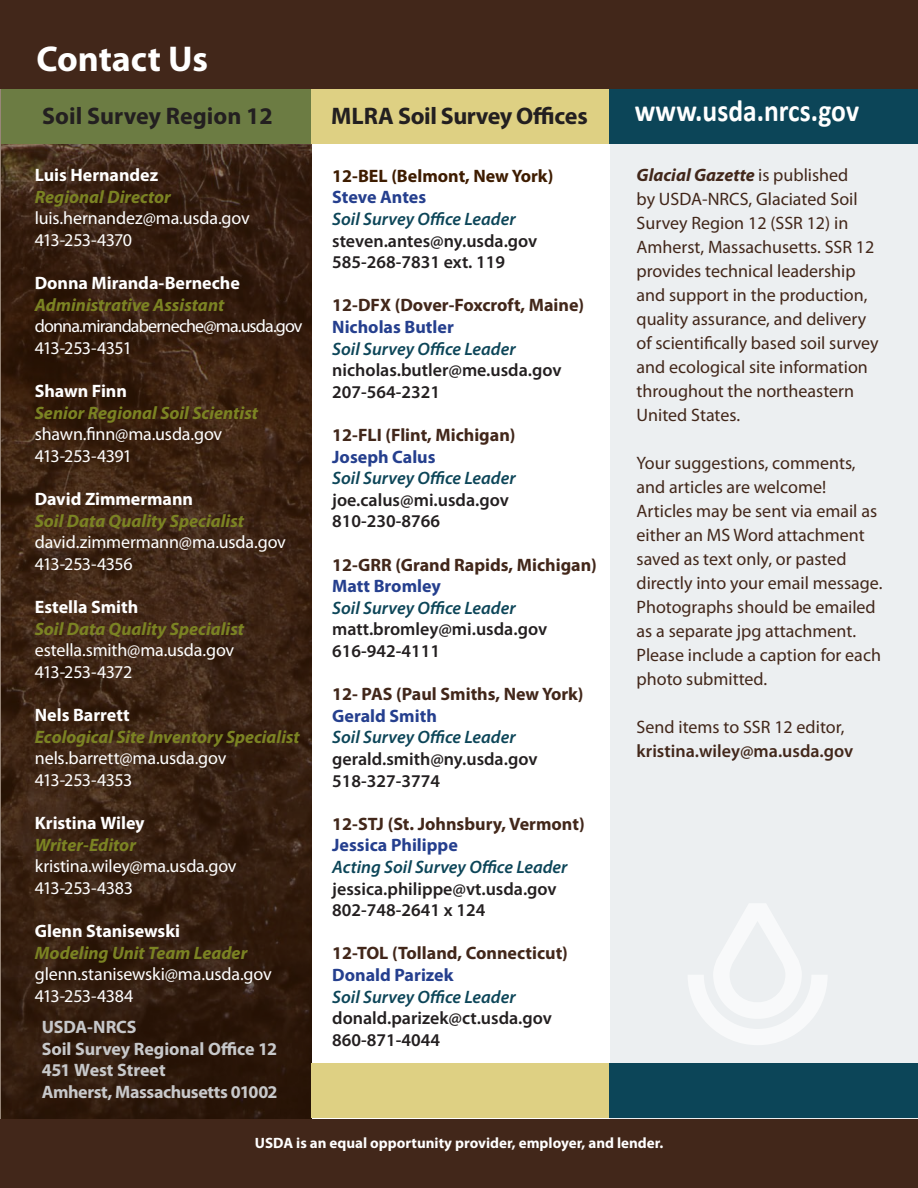
<style>
.page{position:relative;width:918px;height:1188px;background:#fff}
.page>*{position:absolute;margin:0;border:0;box-sizing:border-box;transform-origin:0 0}
.t1{font:700 36px "Myriad Pro";color:#fff}
.t2{font:700 30.75px "Calibri";color:#fff;scale:.89 1}
.t3{font:700 24px "Myriad Pro";color:#231f20}
.t4{font:18px/24px "Myriad Pro";color:#42271a}
.t5{font:600 18px "Myriad Pro";color:#231f20}
.t6{font:italic 600 18px/21.6px "Myriad Pro";color:#0c4558}
.t7{font:italic 700 18px "Myriad Pro";color:#7b8323}
.t8{font:18px "Myriad Pro";letter-spacing:-.01em;color:#fff}
.t9{font:700 18px "Myriad Pro";color:#42271a}
.t10{font:700 18px "Myriad Pro";letter-spacing:-.005em;color:#fff}
.t11{font:700 18px "Myriad Pro";color:#253f8e}
.t12{font:700 18px "Myriad Pro";letter-spacing:-.01em;color:#c7c8ca}
.t13{font:18px "Myriad Pro";letter-spacing:-.035em;color:#fff}
.t14{font:18px "Myriad Pro";letter-spacing:-.05em;color:#fff}
.t15{font:600 18px "Myriad Pro";color:#42271a}
.t16{font:18px "Myriad Pro";letter-spacing:-.03em;color:#fff}
.t17{font:700 18px "Myriad Pro";color:#3e1c00}
.t18{font:700 15px "Myriad Pro";color:#fff}
.s1{font-weight:700;font-style:normal;color:#253f8e}
.s2{font-style:normal;color:#231f20}
.s3{font-weight:700;font-style:italic}
</style>
<div class="page">
<svg style="left:0;top:89px;width:312px;height:1030px;background:#382111"></svg>
<div style="left:2px;top:89px;width:310px;height:55px;background:#6c7c43"></div>
<div style="left:0;top:0;width:918px;height:89px;background:#42271a"></div>
<div style="left:312px;top:89px;width:297px;height:55px;background:#ded083"></div>
<div style="left:611px;top:144px;width:307px;height:975px;background:#eceff1"></div>
<div style="left:609px;top:89px;width:309px;height:55px;background:#0c4558"></div>
<div style="left:609px;top:1063px;width:309px;height:55px;background:#0c4558"></div>
<div style="left:0;top:1119px;width:918px;height:69px;background:#42271a"></div>
<div style="left:312px;top:1063px;width:297px;height:55px;background:#ded083"></div>
<svg style="left:688px;top:904px;width:139px;height:141px"></svg>
<p class="t1" style="left:36px;top:36px;width:173px">Contact Us</p>
<p class="t2" style="left:635px;top:91px;width:253px">www.usda.nrcs.gov</p>
<p class="t3" style="left:331px;top:101px;width:258px">MLRA Soil Survey Offices</p>
<p class="t17" style="left:332px;top:164px;width:223px">12-BEL (Belmont, New York)</p>
<p class="t11" style="left:332px;top:186px;width:95px">Steve Antes</p>
<p class="t6" style="left:332px;top:208px;width:185px">Soil Survey Office Leader</p>
<p class="t5" style="left:332px;top:229px;width:207px">steven.antes@ny.usda.gov</p>
<p class="t5" style="left:332px;top:251px;width:174px">585-268-7831 ext. 119</p>
<p class="t9" style="left:332px;top:294px;width:253px">12-DFX (Dover-Foxcroft, Maine)</p>
<p class="t11" style="left:332px;top:315px;width:123px">Nicholas Butler</p>
<p class="t6" style="left:332px;top:337px;width:185px">Soil Survey Office Leader</p>
<p class="t5" style="left:332px;top:359px;width:231px">nicholas.butler@me.usda.gov</p>
<p class="t5" style="left:332px;top:380px;width:109px">207-564-2321</p>
<p class="t9" style="left:332px;top:423px;width:185px">12-FLI (Flint, Michigan)</p>
<p class="t11" style="left:332px;top:445px;width:105px">Joseph Calus</p>
<p class="t6" style="left:332px;top:467px;width:185px">Soil Survey Office Leader</p>
<p class="t5" style="left:332px;top:488px;width:178px">joe.calus@mi.usda.gov</p>
<p class="t5" style="left:332px;top:510px;width:109px">810-230-8766</p>
<p class="t9" style="left:332px;top:553px;width:266px">12-GRR (Grand Rapids, Michigan)</p>
<p class="t11" style="left:332px;top:574px;width:110px">Matt Bromley</p>
<p class="t6" style="left:332px;top:596px;width:185px">Soil Survey Office Leader</p>
<p class="t5" style="left:332px;top:618px;width:216px">matt.bromley@mi.usda.gov</p>
<p class="t5" style="left:332px;top:639px;width:109px">616-942-4111</p>
<p class="t9" style="left:332px;top:682px;width:253px">12- PAS (Paul Smiths, New York)</p>
<p class="t6" style="left:332px;top:704px;width:185px"><span class="s1">Gerald Smith<br></span>Soil Survey Office Leader</p>
<p class="t5" style="left:332px;top:747px;width:207px">gerald.smith@ny.usda.gov</p>
<p class="t5" style="left:332px;top:769px;width:109px">518-327-3774</p>
<p class="t9" style="left:332px;top:812px;width:254px">12-STJ (St. Johnsbury, Vermont)</p>
<p class="t11" style="left:332px;top:834px;width:127px">Jessica Philippe</p>
<p class="t6" style="left:332px;top:856px;width:237px">Acting Soil Survey Office Leader <span class="s2">jessica.philippe@vt.usda.gov</span></p>
<p class="t5" style="left:332px;top:899px;width:155px">802-748-2641 x 124</p>
<p class="t9" style="left:332px;top:942px;width:237px">12-TOL (Tolland, Connecticut)</p>
<p class="t11" style="left:332px;top:963px;width:123px">Donald Parizek</p>
<p class="t6" style="left:332px;top:985px;width:185px">Soil Survey Office Leader</p>
<p class="t5" style="left:332px;top:1007px;width:221px">donald.parizek@ct.usda.gov</p>
<p class="t5" style="left:332px;top:1028px;width:109px">860-871-4044</p>
<p class="t3" style="left:42px;top:101px;width:232px">Soil Survey Region 12</p>
<p class="t10" style="left:35px;top:163px;width:125px">Luis Hernandez</p>
<p class="t7" style="left:35px;top:185px;width:138px">Regional Director</p>
<p class="t8" style="left:35px;top:207px;width:216px">luis.hernandez@ma.usda.gov</p>
<p class="t13" style="left:35px;top:229px;width:99px">413-253-4370</p>
<p class="t10" style="left:35px;top:271px;width:207px">Donna Miranda-Berneche</p>
<p class="t7" style="left:35px;top:293px;width:191px">Administrative Assistant</p>
<p class="t14" style="left:35px;top:315px;width:269px">donna.mirandaberneche@ma.usda.gov</p>
<p class="t13" style="left:35px;top:337px;width:99px">413-253-4351</p>
<p class="t10" style="left:35px;top:379px;width:94px">Shawn Finn</p>
<p class="t7" style="left:35px;top:401px;width:225px">Senior Regional Soil Scientist</p>
<p class="t8" style="left:35px;top:423px;width:189px">shawn.finn@ma.usda.gov</p>
<p class="t13" style="left:35px;top:445px;width:99px">413-253-4391</p>
<p class="t10" style="left:35px;top:487px;width:160px">David Zimmermann</p>
<p class="t7" style="left:35px;top:509px;width:211px">Soil Data Quality Specialist</p>
<p class="t8" style="left:35px;top:531px;width:253px">david.zimmermann@ma.usda.gov</p>
<p class="t13" style="left:35px;top:553px;width:99px">413-253-4356</p>
<p class="t10" style="left:35px;top:595px;width:105px">Estella Smith</p>
<p class="t7" style="left:35px;top:617px;width:211px">Soil Data Quality Specialist</p>
<p class="t8" style="left:35px;top:639px;width:201px">estella.smith@ma.usda.gov</p>
<p class="t13" style="left:35px;top:661px;width:99px">413-253-4372</p>
<p class="t10" style="left:35px;top:703px;width:97px">Nels Barrett</p>
<p class="t7" style="left:35px;top:725px;width:266px">Ecological Site Inventory Specialist</p>
<p class="t8" style="left:35px;top:747px;width:193px">nels.barrett@ma.usda.gov</p>
<p class="t13" style="left:35px;top:769px;width:99px">413-253-4353</p>
<p class="t10" style="left:35px;top:811px;width:111px">Kristina Wiley</p>
<p class="t7" style="left:35px;top:833px;width:103px">Writer-Editor</p>
<p class="t8" style="left:35px;top:855px;width:203px">kristina.wiley@ma.usda.gov</p>
<p class="t16" style="left:35px;top:877px;width:100px">413-253-4383</p>
<p class="t10" style="left:35px;top:919px;width:147px">Glenn Stanisewski</p>
<p class="t7" style="left:35px;top:941px;width:214px">Modeling Unit Team Leader</p>
<p class="t8" style="left:35px;top:963px;width:238px">glenn.stanisewski@ma.usda.gov</p>
<p class="t16" style="left:35px;top:985px;width:100px">413-253-4384</p>
<p class="t4" style="left:637px;top:163px;width:244px"><span class="s3">Glacial Gazette</span> is published<br>by USDA-NRCS, Glaciated Soil<br>Survey Region 12 (SSR 12) in<br>Amherst, Massachusetts. SSR 12 provides technical leadership and support in the production, quality assurance, and delivery of scientifically based soil survey and ecological site information throughout the northeastern<br>United States.</p>
<p class="t4" style="left:637px;top:451px;width:247px">Your suggestions, comments, and articles are welcome!<br>Articles may be sent via email as either an MS Word attachment saved as text only, or pasted directly into your email message.<br>Photographs should be emailed as a separate jpg attachment.<br>Please include a caption for each photo submitted.</p>
<p class="t4" style="left:637px;top:715px;width:209px">Send items to SSR 12 editor,</p>
<p class="t15" style="left:637px;top:740px;width:218px">kristina.wiley@ma.usda.gov</p>
<p class="t12" style="left:42px;top:1015px;width:96px">USDA-NRCS</p>
<p class="t12" style="left:42px;top:1037px;width:237px">Soil Survey Regional Office 12</p>
<p class="t12" style="left:42px;top:1059px;width:126px">451 West Street</p>
<p class="t12" style="left:42px;top:1080px;width:237px">Amherst, Massachusetts 01002</p>
<p class="t18" style="left:255px;top:1133px;width:410px">USDA is an equal opportunity provider, employer, and lender.</p>
</div>
